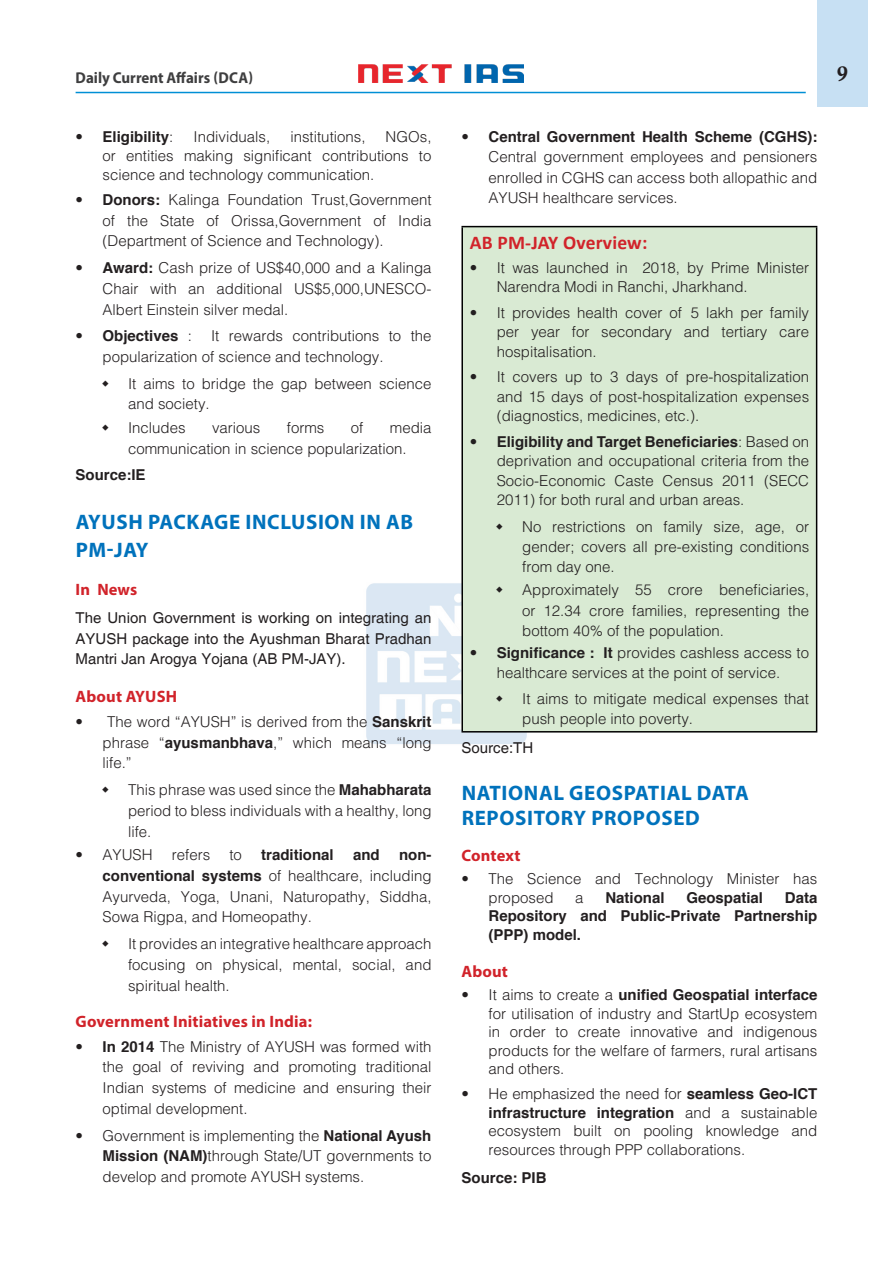
<style>
.page{position:relative;width:893px;height:1263px;background:#fff}
.page>*{position:absolute;margin:0;border:0;box-sizing:border-box;transform-origin:0 0}
.H-1{font:700 21px/27.9px "Myriad Pro";letter-spacing:.03em;color:#0072bc}
.t1{font:21px "Calis MT Bol";color:#231f20}
.H-2{font:700 19.5px "Calibri";letter-spacing:.01em;color:#d1232a}
.H-2-2{font:700 16.5px "Myriad Pro";letter-spacing:.01em;color:#d1232a}
.t2{font:700 15.75px "Myriad Pro";color:#3e3e3f;scale:.95 1}
.t3{font:300 15px/20.7px "Helvetica";color:#231f20;text-align:justify}
.body{font:700 15px/18.6px "Helvetica";color:#231f20;text-align:justify}
.body-2{font:15px/20.7px "Helvetica";color:#231f20;text-align:justify}
.s1{font-weight:700}
.s2{font-weight:300}
</style>
<div class="page">
<div style="left:817px;top:0;width:51px;height:107px;background:#c7e0f3"></div>
<img style="left:358px;top:64px;width:165px;height:19px">
<hr style="left:76px;top:92px;width:730px;height:1px;background:#008fd5">
<img style="left:366px;top:583px;width:166px;height:161px">
<div style="left:462px;top:227px;width:355px;height:505px;background:#d9ead3"></div>
<hr style="left:461px;top:226px;width:356px;height:1px;background:#000">
<hr style="left:461px;top:227px;width:2px;height:504px;background:#000">
<hr style="left:816px;top:227px;width:1px;height:504px;background:#000">
<hr style="left:461px;top:731px;width:356px;height:1px;background:#000">
<p class="t2" style="left:76px;top:67px;width:188px">Daily Current Affairs (DCA)</p>
<h1 class="t1" style="left:837px;top:62px;width:12px">9</h1>
<p class="t3" style="left:103px;top:126px;width:330px;line-height:18.9px;text-indent:283px">NGOs, or entities making significant contributions to science and technology communication.</p>
<p class="t3" style="left:103px;top:189px;width:330px;text-indent:-27px">• <span class="s1">Donors:</span> Kalinga Foundation Trust,Government of the State of Orissa,Government of India (Department of Science and Technology).</p>
<p class="t3" style="left:103px;top:257px;width:330px;text-indent:-27px">• <span class="s1">Award:</span> Cash prize of US$40,000 and a Kalinga Chair with an additional US$5,000,UNESCO-Albert Einstein silver medal.</p>
<p class="body" style="left:76px;top:327px;width:118px"><span class="s2">•</span> Objectives <span class="s2">:</span></p>
<p class="body" style="left:76px;top:127px;width:99px"><span class="s2">•</span> Eligibility<span class="s2">:</span></p>
<p class="t3" style="left:194px;top:125px;width:78px">Individuals,</p>
<p class="t3" style="left:290px;top:125px;width:77px">institutions,</p>
<p class="t3" style="left:103px;top:325px;width:330px;text-indent:108px">It rewards contributions to the popularization of science and technology.</p>
<p class="t3" style="left:128px;top:372px;width:305px">It aims to bridge the gap between science and society.</p>
<p class="t3" style="left:128px;top:417px;width:59px">Includes</p>
<p class="t3" style="left:212px;top:417px;width:50px">various</p>
<p class="t3" style="left:287px;top:417px;width:39px">forms</p>
<p class="t3" style="left:351px;top:417px;width:14px">of</p>
<p class="t3" style="left:128px;top:417px;width:305px;text-indent:262px">media communication in science popularization.</p>
<p class="body" style="left:76px;top:466px;width:72px">Source:IE</p>
<p class="H-1" style="left:76px;top:508px;width:339px">AYUSH PACKAGE INCLUSION IN AB<br>PM-JAY</p>
<p class="H-2-2" style="left:76px;top:578px;width:63px">In News</p>
<p class="body-2" style="left:76px;top:608px;width:357px">The Union Government is working on integrating an AYUSH package into the Ayushman Bharat Pradhan Mantri Jan Arogya Yojana (AB PM-JAY).</p>
<p class="H-2-2" style="left:76px;top:685px;width:103px">About AYUSH</p>
<p class="t3" style="left:103px;top:711px;width:330px;text-indent:-27px">• The word “AYUSH” is derived from the <span class="s1">Sanskrit </span>phrase “<span class="s1">ayusmanbhava</span>,” which means “long life.”</p>
<p class="t3" style="left:128px;top:779px;width:305px">This phrase was used since the <span class="s1">Mahabharata </span>period to bless individuals with a healthy, long life.</p>
<p class="t3" style="left:76px;top:844px;width:78px">• AYUSH</p>
<p class="t3" style="left:172px;top:844px;width:40px">refers</p>
<p class="t3" style="left:229px;top:844px;width:14px">to</p>
<p class="body" style="left:261px;top:846px;width:74px">traditional</p>
<p class="body" style="left:353px;top:846px;width:28px">and</p>
<p class="t3" style="left:103px;top:844px;width:330px;text-indent:296px"><span class="s1">non&shy;conventional systems</span> of healthcare, including Ayurveda, Yoga, Unani, Naturopathy, Siddha, Sowa Rigpa, and Homeopathy.</p>
<p class="t3" style="left:128px;top:933px;width:305px">It provides an integrative healthcare approach focusing on physical, mental, social, and spiritual health.</p>
<p class="H-2-2" style="left:76px;top:1010px;width:238px">Government Initiatives in India:</p>
<p class="t3" style="left:103px;top:1035px;width:330px;text-indent:-27px">• <span class="s1">In 2014</span> The Ministry of AYUSH was formed with the goal of reviving and promoting traditional Indian systems of medicine and ensuring their optimal development.</p>
<p class="t3" style="left:103px;top:1124px;width:330px;text-indent:-27px">• Government is implementing the <span class="s1">National Ayush Mission (NAM)</span>through State/UT governments to develop and promote AYUSH systems.</p>
<p class="t3" style="left:488px;top:126px;width:330px;text-indent:-27px">• <span class="s1">Central Government Health Scheme (CGHS):<br></span>Central government employees and pensioners enrolled in CGHS can access both allopathic and AYUSH healthcare services.</p>
<p class="H-2" style="left:470px;top:228px;width:179px">AB PM-JAY Overview:</p>
<p class="t3" style="left:497px;top:257px;width:314px;line-height:19.5px;text-indent:-27px">• It was launched in 2018, by Prime Minister<br>Narendra Modi in Ranchi, Jharkhand.</p>
<p class="t3" style="left:497px;top:302px;width:314px;line-height:19.5px;text-indent:-27px">• It provides health cover of ₹5 lakh per family per year for secondary and tertiary care hospitalisation.</p>
<p class="t3" style="left:497px;top:367px;width:314px;line-height:19.5px;text-indent:-27px">• It covers up to 3 days of pre-hospitalization and 15 days of post-hospitalization expenses (diagnostics, medicines, etc.).</p>
<p class="t3" style="left:497px;top:431px;width:314px;line-height:19.5px;text-indent:-27px">• <span class="s1">Eligibility and Target Beneficiaries</span>: Based on deprivation and occupational criteria from the Socio-Economic Caste Census 2011 (SECC 2011) for both rural and urban areas.</p>
<p class="t3" style="left:522px;top:516px;width:288px;line-height:20.2px">No restrictions on family size, age, or gender; covers all pre-existing conditions from day one.</p>
<p class="t3" style="left:522px;top:579px;width:288px;line-height:20.2px">Approximately 55 crore beneficiaries, or 12.34 crore families, representing the bottom 40% of the population.</p>
<p class="t3" style="left:470px;top:643px;width:341px;line-height:19.5px;text-align:center">• <span class="s1">Significance : It</span> provides cashless access to healthcare services at the point of service.</p>
<p class="t3" style="left:522px;top:688px;width:288px;line-height:20.2px">It aims to mitigate medical expenses that push people into poverty.</p>
<p class="body-2" style="left:461px;top:738px;width:73px">Source:TH</p>
<p class="H-1" style="left:462px;top:779px;width:289px;line-height:25.8px">NATIONAL GEOSPATIAL DATA<br>REPOSITORY PROPOSED</p>
<p class="H-2-2" style="left:461px;top:844px;width:60px">Context</p>
<p class="t3" style="left:488px;top:869px;width:330px;line-height:18.6px;text-indent:-27px">• The Science and Technology Minister has proposed</p>
<p class="t3" style="left:575px;top:886px;width:10px">a</p>
<p class="body" style="left:605px;top:888px;width:61px">National</p>
<p class="body" style="left:686px;top:888px;width:78px">Geospatial</p>
<p class="body" style="left:488px;top:888px;width:330px;text-indent:296px">Data Repository and Public-Private Partnership (PPP) model.</p>
<p class="H-2-2" style="left:461px;top:960px;width:48px">About</p>
<p class="t3" style="left:488px;top:985px;width:330px;line-height:18.6px;text-indent:-27px">• It aims to create a <span class="s1">unified Geospatial interface </span>for utilisation of industry and StartUp ecosystem in order to create innovative and indigenous products for the welfare of farmers, rural artisans and others.</p>
<p class="t3" style="left:488px;top:1084px;width:330px;line-height:18.6px;text-indent:-27px">• He emphasized the need for <span class="s1">seamless Geo-ICT infrastructure integration</span> and a sustainable ecosystem built on pooling knowledge and resources through PPP collaborations.</p>
<p class="body" style="left:461px;top:1168px;width:87px">Source: PIB</p>
</div>
